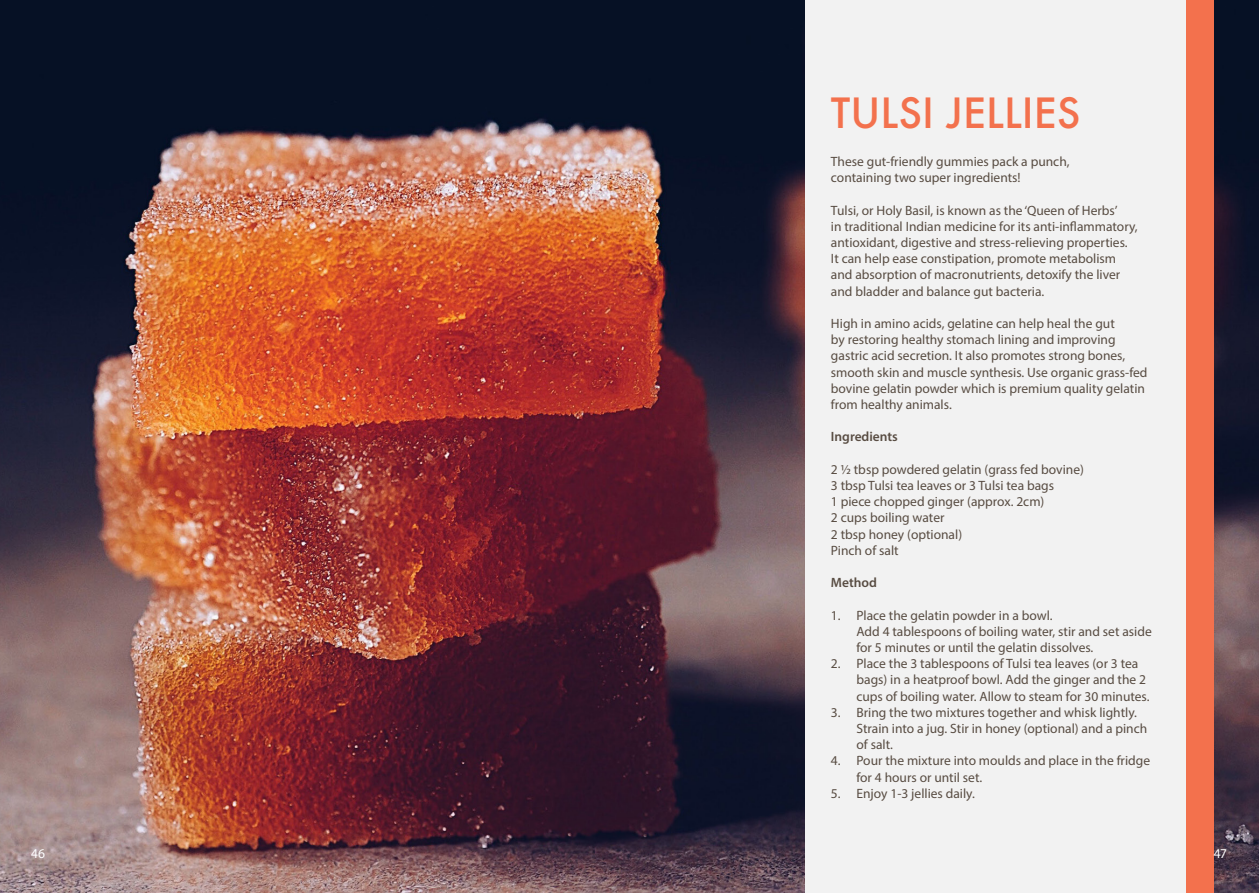
<style>
.page{position:relative;width:1259px;height:893px;background:#fff}
.page>*{position:absolute;margin:0;border:0;box-sizing:border-box;transform-origin:0 0}
.Headings{font:500 40.5px "Futura";color:#f3714d}
.Body{font:13.5px/16.2px "Myriad Pro";color:#584c42}
.Body-2{font:600 13.5px "Myriad Pro";color:#584c42}
.Headings-2{font:13.5px "Myriad Pro";color:#fff}
</style>
<div class="page">
<img style="left:0;top:0;width:1259px;height:893px">
<div style="left:833px;top:0;width:381px;height:893px;background:#f3714d"></div>
<div style="left:805px;top:0;width:381px;height:893px;background:#f2f2f2"></div>
<p class="Headings" style="left:831px;top:86px;width:251px">TULSI JELLIES</p>
<p class="Body" style="left:831px;top:153px;width:240px">These gut-friendly gummies pack a punch, containing two super ingredients!</p>
<p class="Body" style="left:831px;top:202px;width:308px">Tulsi, or Holy Basil, is known as the ‘Queen of Herbs’<br>in traditional Indian medicine for its anti-inflammatory, antioxidant, digestive and stress-relieving properties.<br>It can help ease constipation, promote metabolism and absorption of macronutrients, detoxify the liver and bladder and balance gut bacteria.</p>
<p class="Body" style="left:831px;top:315px;width:318px">High in amino acids, gelatine can help heal the gut<br>by restoring healthy stomach lining and improving gastric acid secretion. It also promotes strong bones, smooth skin and muscle synthesis. Use organic grass-fed bovine gelatin powder which is premium quality gelatin from healthy animals.</p>
<p class="Body-2" style="left:831px;top:428px;width:68px">Ingredients</p>
<p class="Body" style="left:831px;top:461px;width:255px">2 ½ tbsp powdered gelatin (grass fed bovine)</p>
<p class="Body" style="left:831px;top:477px;width:225px">3 tbsp Tulsi tea leaves or 3 Tulsi tea bags</p>
<p class="Body" style="left:831px;top:493px;width:215px">1 piece chopped ginger (approx. 2cm)</p>
<p class="Body" style="left:831px;top:509px;width:115px">2 cups boiling water</p>
<p class="Body" style="left:831px;top:526px;width:133px">2 tbsp honey (optional)</p>
<p class="Body" style="left:831px;top:542px;width:69px">Pinch of salt</p>
<p class="Body-2" style="left:831px;top:574px;width:48px">Method</p>
<p class="Body" style="left:856px;top:607px;width:297px;text-indent:-26px">1. Place the gelatin powder in a bowl.<br>Add 4 tablespoons of boiling water, stir and set aside for 5 minutes or until the gelatin dissolves.</p>
<p class="Body" style="left:856px;top:655px;width:295px;text-indent:-26px">2. Place the 3 tablespoons of Tulsi tea leaves (or 3 tea bags) in a heatproof bowl. Add the ginger and the 2 cups of boiling water. Allow to steam for 30 minutes.</p>
<p class="Body" style="left:856px;top:704px;width:292px;text-indent:-26px">3. Bring the two mixtures together and whisk lightly.<br>Strain into a jug. Stir in honey (optional) and a pinch of salt.</p>
<p class="Body" style="left:856px;top:752px;width:295px;text-indent:-26px">4. Pour the mixture into moulds and place in the fridge for 4 hours or until set.</p>
<p class="Body" style="left:831px;top:785px;width:145px">5. Enjoy 1-3 jellies daily.</p>
<p class="Headings-2" style="left:31px;top:845px;width:15px">46</p>
<p class="Headings-2" style="left:1214px;top:845px;width:14px">47</p>
</div>
